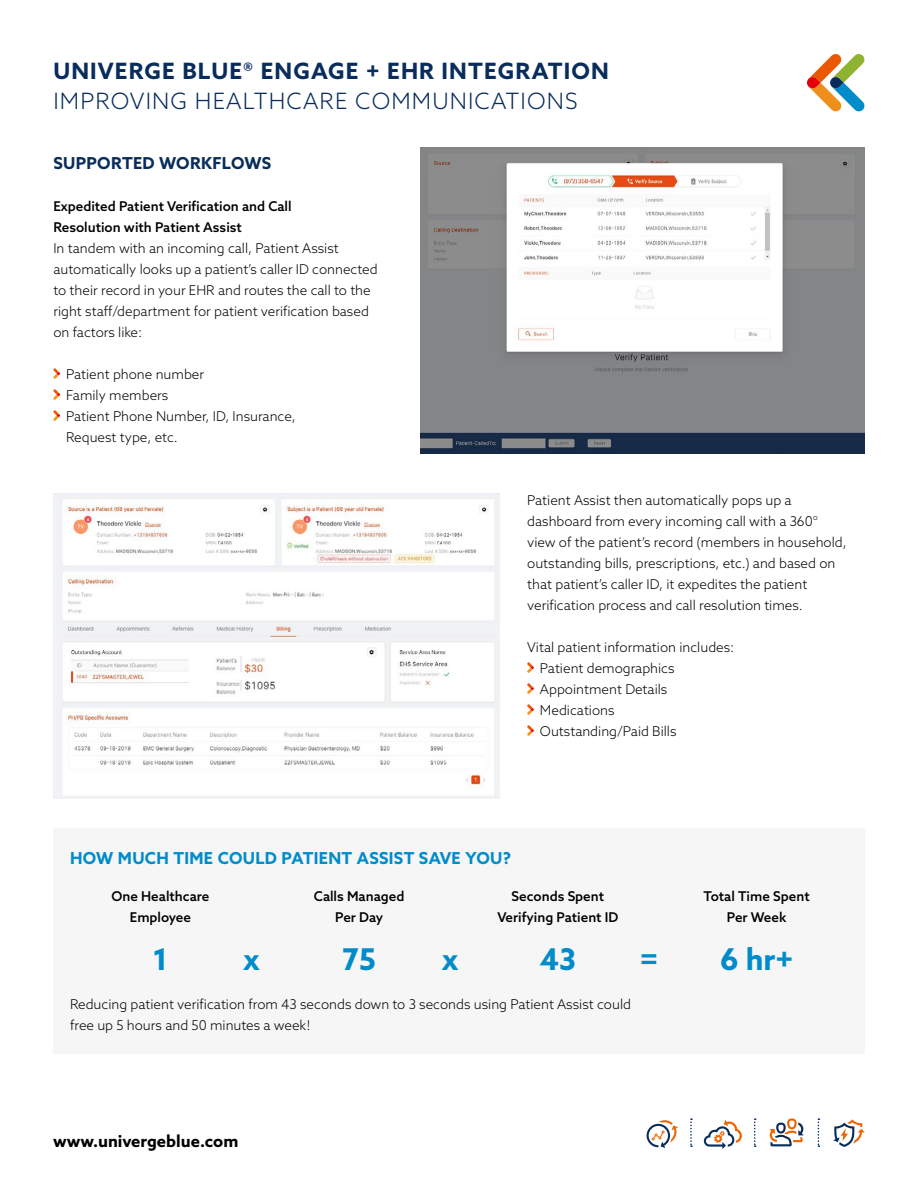
<style>
.page{position:relative;width:918px;height:1188px;background:#fff}
.page>*{position:absolute;margin:0;border:0;box-sizing:border-box;transform-origin:0 0}
.t1{font:700 30px "Azo Sans";color:#008bca}
.t2{font:700 22.5px "Azo Sans";letter-spacing:.05em;color:#082c5c}
.t3{font:300 22.5px "Azo Sans";letter-spacing:.05em;color:#082c5c}
.t4{font:700 16.5px "Azo Sans";letter-spacing:.02em;color:#008bca}
.t5{font:700 16.5px "Azo Sans";color:#000}
.t6{font:700 16.5px "Azo Sans";letter-spacing:.02em;color:#082c5c}
.t7{font:300 13.5px/21px "Azo Sans";color:#000}
.t8{font:500 13.5px/21px "Azo Sans";color:#000;text-align:center}
</style>
<div class="page">
<svg style="left:53px;top:368px;width:7px;height:11px"></svg>
<svg style="left:53px;top:389px;width:7px;height:11px"></svg>
<svg style="left:53px;top:410px;width:7px;height:11px"></svg>
<svg style="left:647px;top:1120px;width:31px;height:28px"></svg>
<svg style="left:769px;top:1118px;width:35px;height:28px"></svg>
<svg style="left:704px;top:1120px;width:38px;height:29px"></svg>
<svg style="left:833px;top:1119px;width:32px;height:28px"></svg>
<svg style="left:818px;top:1118px;width:1px;height:29px"></svg>
<svg style="left:754px;top:1118px;width:2px;height:29px"></svg>
<svg style="left:690px;top:1118px;width:2px;height:29px"></svg>
<svg style="left:807px;top:54px;width:58px;height:57px"></svg>
<img style="left:420px;top:148px;width:445px;height:305px">
<img style="left:53px;top:494px;width:446px;height:305px">
<svg style="left:527px;top:662px;width:7px;height:11px"></svg>
<svg style="left:527px;top:683px;width:7px;height:11px"></svg>
<svg style="left:527px;top:704px;width:7px;height:11px"></svg>
<svg style="left:527px;top:725px;width:7px;height:11px"></svg>
<div style="left:53px;top:828px;width:812px;height:226px;background:#f6f6f6"></div>
<h2 class="t2" style="left:53px;top:56px;width:557px">UNIVERGE BLUE® ENGAGE + EHR INTEGRATION</h2>
<h2 class="t3" style="left:53px;top:86px;width:526px">IMPROVING HEALTHCARE COMMUNICATIONS</h2>
<p class="t6" style="left:53px;top:152px;width:219px">SUPPORTED WORKFLOWS</p>
<p class="t8" style="left:53px;top:195px;width:240px;text-align:left">Expedited Patient Verification and Call<br>Resolution with Patient Assist</p>
<p class="t7" style="left:53px;top:237px;width:326px">In tandem with an incoming call, Patient Assist automatically looks up a patient’s caller ID connected to their record in your EHR and routes the call to the right staff/department for patient verification based on factors like:</p>
<p class="t7" style="left:66px;top:363px;width:231px">Patient phone number<br>Family members<br>Patient Phone Number, ID, Insurance,<br>Request type, etc.</p>
<p class="t7" style="left:527px;top:489px;width:321px">Patient Assist then automatically pops up a dashboard from every incoming call with a 360° view of the patient’s record (members in household, outstanding bills, prescriptions, etc.) and based on that patient’s caller ID, it expedites the patient verification process and call resolution times.</p>
<p class="t7" style="left:540px;top:636px;width:196px;text-indent:-13px">Vital patient information includes:<br>Patient demographics<br>Appointment Details<br>Medications<br>Outstanding/Paid Bills</p>
<p class="t4" style="left:70px;top:847px;width:443px">HOW MUCH TIME COULD PATIENT ASSIST SAVE YOU?</p>
<p class="t8" style="left:112px;top:886px;width:99px">One Healthcare<br>Employee</p>
<h1 class="t1" style="left:153px;top:940px;width:17px">1</h1>
<p class="t8" style="left:314px;top:886px;width:92px">Calls Managed<br>Per Day</p>
<h1 class="t1" style="left:342px;top:940px;width:35px">75</h1>
<p class="t8" style="left:497px;top:886px;width:122px">Seconds Spent<br>Verifying Patient ID</p>
<h1 class="t1" style="left:540px;top:940px;width:38px">43</h1>
<h1 class="t1" style="left:244px;top:940px;width:18px">x</h1>
<h1 class="t1" style="left:442px;top:940px;width:18px">x</h1>
<h1 class="t1" style="left:640px;top:940px;width:19px">=</h1>
<p class="t7" style="left:70px;top:993px;width:562px">Reducing patient verification from 43 seconds down to 3 seconds using Patient Assist could free up 5 hours and 50 minutes a week!</p>
<p class="t5" style="left:53px;top:1130px;width:187px">www.univergeblue.com</p>
<p class="t8" style="left:704px;top:886px;width:108px">Total Time Spent<br>Per Week</p>
<h1 class="t1" style="left:720px;top:940px;width:75px">6 hr+</h1>
</div>
